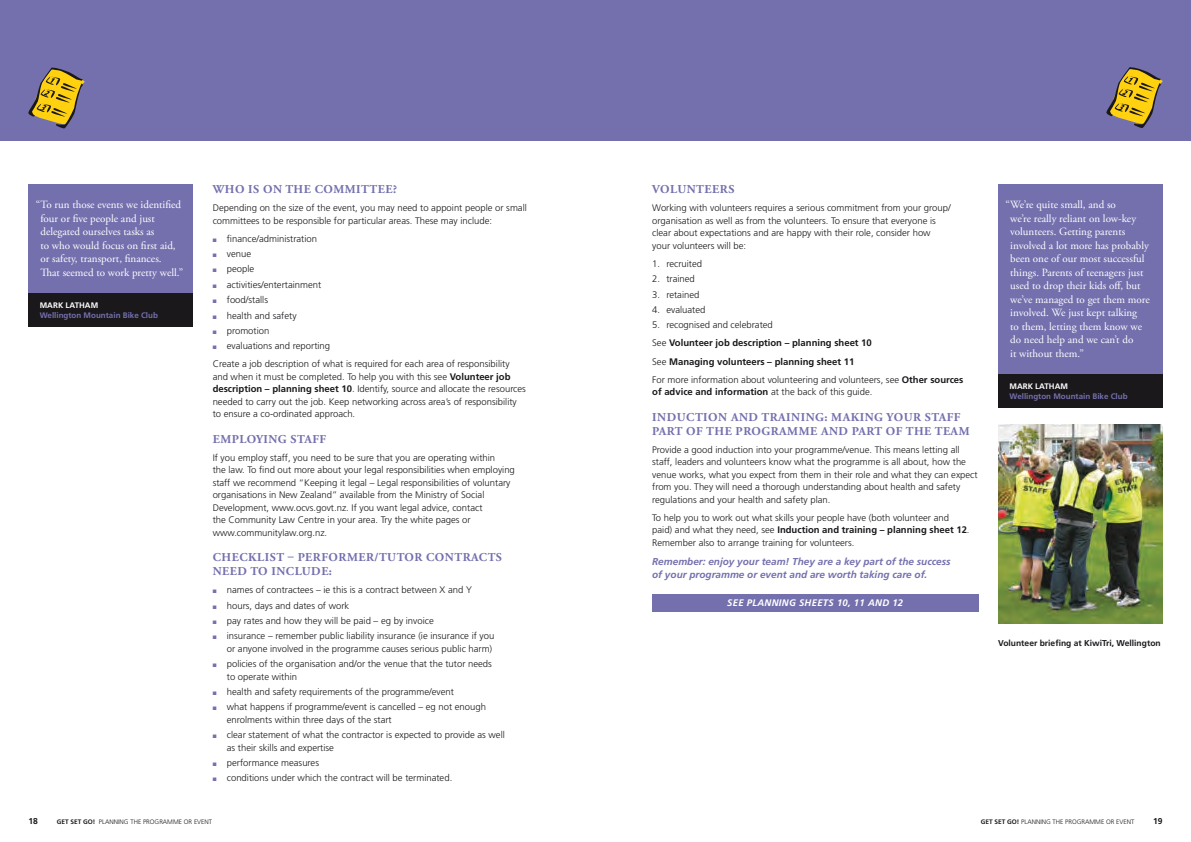
<style>
.page{position:relative;width:1191px;height:842px;background:#fff}
.page>*{position:absolute;margin:0;border:0;box-sizing:border-box;transform-origin:0 0}
.t1{font:700 12px/14px "Adobe Garamond Pro";letter-spacing:.045em;color:#7470ae}
.t2{font:11px/13.5px "Adobe Garamond Pro";color:#fff}
.t3{font:italic 700 10px/13px "Frutiger";color:#7470ae}
.t4{font:300 9.5px/12.5px "Frutiger";color:#1a181b}
.t5{font:700 9.5px/18.2px "Frutiger";color:#1a181b}
.t6{font:italic 700 9.5px "Frutiger";letter-spacing:.03em;color:#fff}
.t7{font:700 8.5px "Frutiger";color:#1a181b}
.t8{font:700 8px "Frutiger";color:#7470ae}
.t9{font:700 8px "Frutiger";color:#fff}
.t10{font:300 6.5px "Frutiger";color:#1a181b}
.s1{color:#7470ae}
.s2{font-weight:700}
.s3{font-weight:300}
</style>
<div class="page">
<div style="left:0;top:0;width:595px;height:141px;background:#7470ae"></div>
<svg style="left:28px;top:68px;width:57px;height:60px"></svg>
<div style="left:595px;top:0;width:596px;height:141px;background:#7470ae"></div>
<svg style="left:1106px;top:67px;width:57px;height:61px"></svg>
<div style="left:28px;top:184px;width:165px;height:109px;background:#7470ae"></div>
<div style="left:28px;top:293px;width:165px;height:34px;background:#1a181b"></div>
<div style="left:652px;top:594px;width:326px;height:17px;background:#7470ae"></div>
<div style="left:998px;top:184px;width:164px;height:190px;background:#7470ae"></div>
<div style="left:998px;top:374px;width:164px;height:34px;background:#1a181b"></div>
<img style="left:998px;top:425px;width:164px;height:198px">
<p class="t2" style="left:40px;top:199px;width:144px;text-indent:-5px">“To run those events we identified four or five people and just delegated ourselves tasks as<br>to who would focus on first aid, or safety, transport, finances.<br>That seemed to work pretty well.”</p>
<p class="t9" style="left:40px;top:300px;width:60px">MARK LATHAM</p>
<p class="t8" style="left:40px;top:310px;width:120px">Wellington Mountain Bike Club</p>
<p class="t1" style="left:213px;top:182px;width:186px">WHO IS ON THE COMMITTEE?</p>
<p class="t4" style="left:213px;top:202px;width:316px">Depending on the size of the event, you may need to appoint people or small committees to be responsible for particular areas. These may include:</p>
<p class="t4" style="left:213px;top:232px;width:106px"><span class="s1">■</span> finance/administration</p>
<p class="t4" style="left:213px;top:248px;width:40px"><span class="s1">■</span> venue</p>
<p class="t4" style="left:213px;top:263px;width:43px"><span class="s1">■</span> people</p>
<p class="t4" style="left:213px;top:278px;width:110px"><span class="s1">■</span> activities/entertainment</p>
<p class="t4" style="left:213px;top:294px;width:57px"><span class="s1">■</span> food/stalls</p>
<p class="t4" style="left:213px;top:309px;width:85px"><span class="s1">■</span> health and safety</p>
<p class="t4" style="left:213px;top:324px;width:58px"><span class="s1">■</span> promotion</p>
<p class="t4" style="left:213px;top:337px;width:298px;line-height:18.2px"><span class="s1">■</span> evaluations and reporting<br>Create a job description of what is required for each area of responsibility</p>
<p class="t4" style="left:213px;top:370px;width:315px">and when it must be completed. To help you with this see <span class="s2">Volunteer job description – planning sheet 10</span>. Identify, source and allocate the resources needed to carry out the job. Keep networking across area’s of responsibility to ensure a co-ordinated approach.</p>
<p class="t1" style="left:213px;top:432px;width:108px">EMPLOYING STAFF</p>
<p class="t4" style="left:213px;top:451px;width:304px">If you employ staff, you need to be sure that you are operating within<br>the law. To find out more about your legal responsibilities when employing staff we recommend “Keeping it legal – Legal responsibilities of voluntary organisations in New Zealand” available from the Ministry of Social Development, www.ocvs.govt.nz. If you want legal advice, contact<br>the Community Law Centre in your area. Try the white pages or www.communitylaw.org.nz.</p>
<p class="t1" style="left:213px;top:551px;width:291px">CHECKLIST – PERFORMER/TUTOR CONTRACTS<br>NEED TO INCLUDE:</p>
<p class="t4" style="left:213px;top:584px;width:261px"><span class="s1">■</span> names of contractees – ie this is a contract between X and Y</p>
<p class="t4" style="left:213px;top:599px;width:138px"><span class="s1">■</span> hours, days and dates of work</p>
<p class="t4" style="left:213px;top:614px;width:223px"><span class="s1">■</span> pay rates and how they will be paid – eg by invoice</p>
<p class="t4" style="left:213px;top:630px;width:283px;text-align:right"><span class="s1">■</span> insurance – remember public liability insurance (ie insurance if you or anyone involved in the programme causes serious public harm)</p>
<p class="t4" style="left:227px;top:658px;width:267px;text-indent:-14px"><span class="s1">■</span> policies of the organisation and/or the venue that the tutor needs to operate within</p>
<p class="t4" style="left:213px;top:685px;width:243px"><span class="s1">■</span> health and safety requirements of the programme/event</p>
<p class="t4" style="left:227px;top:701px;width:261px;text-indent:-14px"><span class="s1">■</span> what happens if programme/event is cancelled – eg not enough enrolments within three days of the start</p>
<p class="t4" style="left:227px;top:729px;width:279px;text-indent:-14px"><span class="s1">■</span> clear statement of what the contractor is expected to provide as well as their skills and expertise</p>
<p class="t4" style="left:213px;top:756px;width:108px"><span class="s1">■</span> performance measures</p>
<p class="t4" style="left:213px;top:772px;width:241px"><span class="s1">■</span> conditions under which the contract will be terminated.</p>
<p class="t1" style="left:652px;top:182px;width:84px">VOLUNTEERS</p>
<p class="t4" style="left:652px;top:202px;width:300px">Working with volunteers requires a serious commitment from your group/ organisation as well as from the volunteers. To ensure that everyone is clear about expectations and are happy with their role, consider how your volunteers will be:</p>
<p class="t4" style="left:652px;top:257px;width:51px">1. recruited</p>
<p class="t4" style="left:652px;top:273px;width:44px">2. trained</p>
<p class="t4" style="left:652px;top:288px;width:49px">3. retained</p>
<p class="t4" style="left:652px;top:303px;width:55px">4. evaluated</p>
<p class="t5" style="left:652px;top:316px;width:313px"><span class="s3">5. recognised and celebrated<br>See</span> Volunteer job description – planning sheet 10<br><span class="s3">See</span> Managing volunteers – planning sheet 11<br><span class="s3">For more information about volunteering and volunteers, see</span> Other sources</p>
<p class="t5" style="left:652px;top:383px;width:222px">of advice and information <span class="s3">at the back of this guide.</span></p>
<p class="t1" style="left:652px;top:410px;width:319px">INDUCTION AND TRAINING: MAKING YOUR STAFF<br>PART OF THE PROGRAMME AND PART OF THE TEAM</p>
<p class="t4" style="left:652px;top:443px;width:327px">Provide a good induction into your programme/venue. This means letting all staff, leaders and volunteers know what the programme is all about, how the venue works, what you expect from them in their role and what they can expect from you. They will need a thorough understanding about health and safety regulations and your health and safety plan.</p>
<p class="t4" style="left:652px;top:511px;width:319px">To help you to work out what skills your people have (both volunteer and paid) and what they need, see <span class="s2">Induction and training – planning sheet 12</span>.<br>Remember also to arrange training for volunteers.</p>
<p class="t3" style="left:652px;top:554px;width:300px">Remember: enjoy your team! They are a key part of the success of your programme or event and are worth taking care of.</p>
<p class="t6" style="left:727px;top:597px;width:39px">See Plann</p>
<p class="t6" style="left:779px;top:597px;width:98px">ing sheets 10, 11 and</p>
<p class="t6" style="left:892px;top:597px;width:12px">12</p>
<p class="t2" style="left:1010px;top:199px;width:141px;text-indent:-5px">“We’re quite small, and so<br>we’re really reliant on low-key volunteers. Getting parents involved a lot more has probably been one of our most successful things. Parents of teenagers just used to drop their kids off, but we’ve managed to get them more involved. We just kept talking<br>to them, letting them know we do need help and we can’t do<br>it without them.”</p>
<p class="t9" style="left:1009px;top:381px;width:60px">MARK LATHAM</p>
<p class="t8" style="left:1009px;top:391px;width:120px">Wellington Mountain Bike Club</p>
<p class="t7" style="left:998px;top:638px;width:164px">Volunteer briefing at KiwiTri, Wellington</p>
<p class="t7" style="left:28px;top:816px;width:11px">18</p>
<p class="t10" style="left:57px;top:818px;width:157px"><span class="s2">GET SET GO!</span> PLANNING THE PROGRAMME OR EVENT</p>
<p class="t10" style="left:980px;top:818px;width:155px"><span class="s2">GET SET GO!</span> PLANNING THE PROGRAMME OR EVENT</p>
<p class="t7" style="left:1153px;top:816px;width:11px">19</p>
</div>
